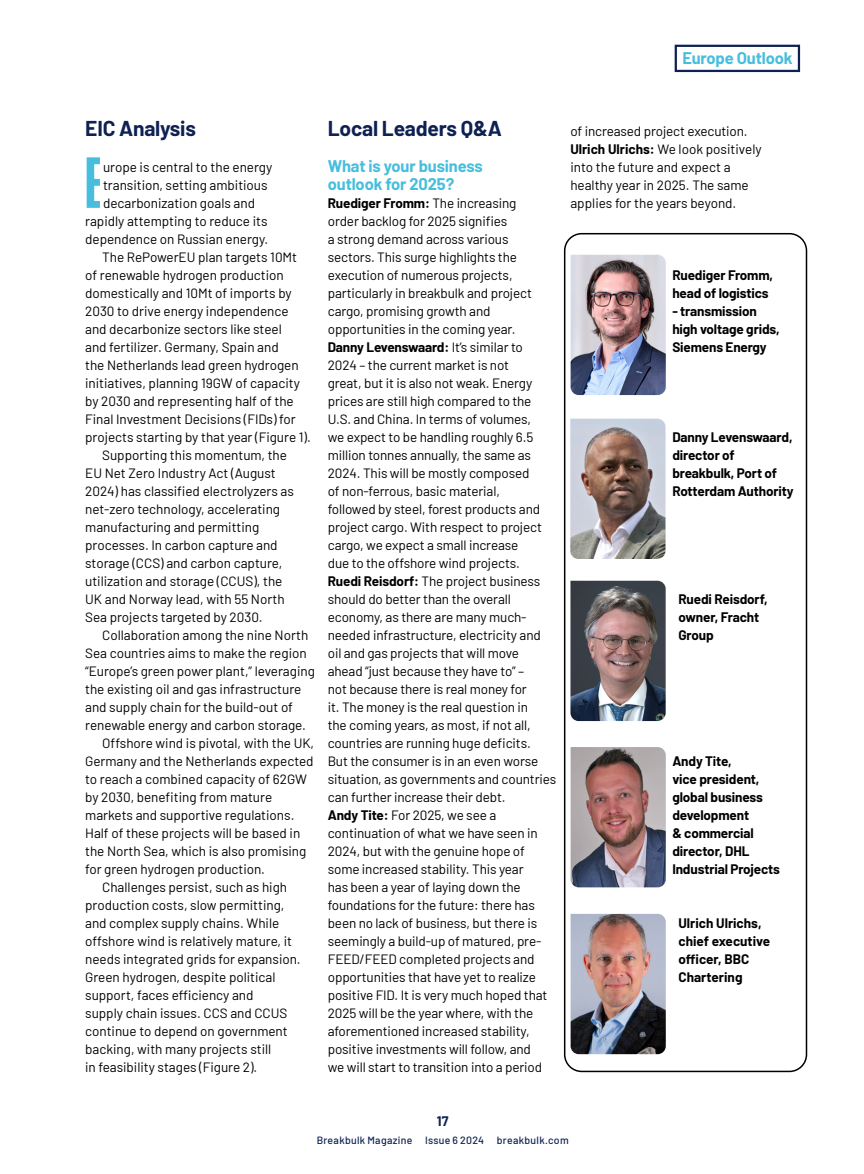
<style>
.page{position:relative;width:864px;height:1174px;background:#fff}
.page>*{position:absolute;margin:0;border:0;box-sizing:border-box;transform-origin:0 0}
.Body_Copy{font:72.15px "Bulevar";color:#47bedd}
.Body_Copy-2{font:700 21px "Barlow";letter-spacing:-.01em;color:#0e2152}
.Body_Copy-3{font:700 16.5px/18px "Barlow";letter-spacing:-.01em;color:#47bedd}
.Slug_Right{font:700 16.5px "Barlow";letter-spacing:-.01em;color:#47bedd}
.Body_Copy-4{font:13.5px/18px "Barlow";letter-spacing:-.01em;color:#000}
.Body_Copy-5{font:700 13.5px/18px "Barlow";letter-spacing:-.01em;color:#000}
.t1{font:700 13.5px "Barlow";color:#0e2152}
.t2{font:500 10.5px "Barlow";letter-spacing:.03em;color:#0e2152}
.s1{font-weight:700}
</style>
<div class="page">
<div style="left:563px;top:233px;width:243px;height:839px;border:2px solid #000;border-radius:17px"></div>
<div style="left:674px;top:45px;width:125px;height:27px;border:2px solid #0e2152"></div>
<img style="left:570px;top:255px;width:95px;height:140px">
<img style="left:570px;top:419px;width:95px;height:140px">
<img style="left:570px;top:747px;width:95px;height:140px">
<img style="left:570px;top:581px;width:95px;height:140px">
<img style="left:570px;top:914px;width:95px;height:140px">
<p class="Slug_Right" style="left:682px;top:46px;width:112px">Europe Outlook</p>
<p class="Body_Copy-2" style="left:85px;top:113px;width:112px">EIC Analysis</p>
<p class="Body_Copy" style="left:85px;top:142px;width:17px">E</p>
<p class="Body_Copy-4" style="left:103px;top:157px;width:171px">urope is central to the energy</p>
<p class="Body_Copy-4" style="left:103px;top:175px;width:166px">transition, setting ambitious</p>
<p class="Body_Copy-4" style="left:103px;top:193px;width:153px">decarbonization goals and</p>
<p class="Body_Copy-4" style="left:85px;top:211px;width:184px">rapidly attempting to reduce its</p>
<p class="Body_Copy-4" style="left:85px;top:229px;width:185px">dependence on Russian energy.</p>
<p class="Body_Copy-4" style="left:85px;top:247px;width:227px;text-indent:17px">The RePowerEU plan targets 10Mt of renewable hydrogen production domestically and 10Mt of imports by 2030 to drive energy independence and decarbonize sectors like steel<br>and fertilizer. Germany, Spain and<br>the Netherlands lead green hydrogen initiatives, planning 19GW of capacity by 2030 and representing half of the Final Investment Decisions (FIDs) for projects starting by that year (Figure 1).</p>
<p class="Body_Copy-4" style="left:85px;top:445px;width:210px;text-indent:17px">Supporting this momentum, the EU Net Zero Industry Act (August 2024) has classified electrolyzers as net-zero technology, accelerating manufacturing and permitting processes. In carbon capture and storage (CCS) and carbon capture, utilization and storage (CCUS), the UK and Norway lead, with 55 North Sea projects targeted by 2030.</p>
<p class="Body_Copy-4" style="left:85px;top:625px;width:231px;text-indent:17px">Collaboration among the nine North Sea countries aims to make the region “Europe’s green power plant,” leveraging the existing oil and gas infrastructure and supply chain for the build-out of renewable energy and carbon storage.</p>
<p class="Body_Copy-4" style="left:85px;top:733px;width:230px;text-indent:17px">Offshore wind is pivotal, with the UK, Germany and the Netherlands expected to reach a combined capacity of 62GW by 2030, benefiting from mature markets and supportive regulations.<br>Half of these projects will be based in the North Sea, which is also promising for green hydrogen production.</p>
<p class="Body_Copy-4" style="left:85px;top:877px;width:217px;text-indent:17px">Challenges persist, such as high production costs, slow permitting, and complex supply chains. While offshore wind is relatively mature, it needs integrated grids for expansion.<br>Green hydrogen, despite political support, faces efficiency and<br>supply chain issues. CCS and CCUS continue to depend on government backing, with many projects still<br>in feasibility stages (Figure 2).</p>
<p class="Body_Copy-2" style="left:327px;top:113px;width:175px">Local Leaders Q&amp;A</p>
<p class="Body_Copy-3" style="left:327px;top:156px;width:156px">What is your business outlook for 2025?</p>
<p class="Body_Copy-4" style="left:327px;top:193px;width:206px"><span class="s1">Ruediger Fromm:</span> The increasing order backlog for 2025 signifies<br>a strong demand across various sectors. This surge highlights the execution of numerous projects, particularly in breakbulk and project cargo, promising growth and opportunities in the coming year.</p>
<p class="Body_Copy-4" style="left:327px;top:337px;width:216px"><span class="s1">Danny Levenswaard:</span> It’s similar to 2024 – the current market is not great, but it is also not weak. Energy prices are still high compared to the U.S. and China. In terms of volumes, we expect to be handling roughly 6.5 million tonnes annually, the same as 2024. This will be mostly composed of non-ferrous, basic material, followed by steel, forest products and project cargo. With respect to project cargo, we expect a small increase due to the offshore wind projects.</p>
<p class="Body_Copy-4" style="left:327px;top:571px;width:230px"><span class="s1">Ruedi Reisdorf:</span> The project business should do better than the overall economy, as there are many much&shy;needed infrastructure, electricity and oil and gas projects that will move ahead “just because they have to” –<br>not because there is real money for<br>it. The money is the real question in<br>the coming years, as most, if not all, countries are running huge deficits.<br>But the consumer is in an even worse situation, as governments and countries can further increase their debt.</p>
<p class="Body_Copy-4" style="left:327px;top:805px;width:221px"><span class="s1">Andy Tite:</span> For 2025, we see a continuation of what we have seen in 2024, but with the genuine hope of some increased stability. This year has been a year of laying down the foundations for the future: there has been no lack of business, but there is seemingly a build-up of matured, pre-FEED/FEED completed projects and opportunities that have yet to realize positive FID. It is very much hoped that 2025 will be the year where, with the aforementioned increased stability, positive investments will follow, and we will start to transition into a period</p>
<p class="Body_Copy-4" style="left:570px;top:121px;width:178px">of increased project execution.</p>
<p class="Body_Copy-4" style="left:570px;top:139px;width:193px"><span class="s1">Ulrich Ulrichs:</span> We look positively into the future and expect a healthy year in 2025. The same</p>
<p class="Body_Copy-4" style="left:570px;top:193px;width:167px">applies for the years beyond.</p>
<p class="Body_Copy-5" style="left:672px;top:265px;width:102px">Ruediger Fromm, head of logistics</p>
<p class="Body_Copy-5" style="left:672px;top:301px;width:109px">- transmission high voltage grids,<br>Siemens Energy</p>
<p class="Body_Copy-5" style="left:672px;top:427px;width:123px">Danny Levenswaard, director of breakbulk, Port of<br>Rotterdam Authority</p>
<p class="Body_Copy-5" style="left:678px;top:589px;width:91px">Ruedi Reisdorf, owner, Fracht<br>Group</p>
<p class="Body_Copy-5" style="left:672px;top:751px;width:109px">Andy Tite,<br>vice president, global business development<br>&amp; commercial director, DHL<br>Industrial Projects</p>
<p class="Body_Copy-5" style="left:678px;top:913px;width:93px">Ulrich Ulrichs, chief executive officer, BBC<br>Chartering</p>
<p class="t1" style="left:436px;top:1111px;width:13px">17</p>
<p class="t2" style="left:316px;top:1132px;width:253px">Breakbulk Magazine Issue 6 2024 breakbulk.com</p>
</div>
